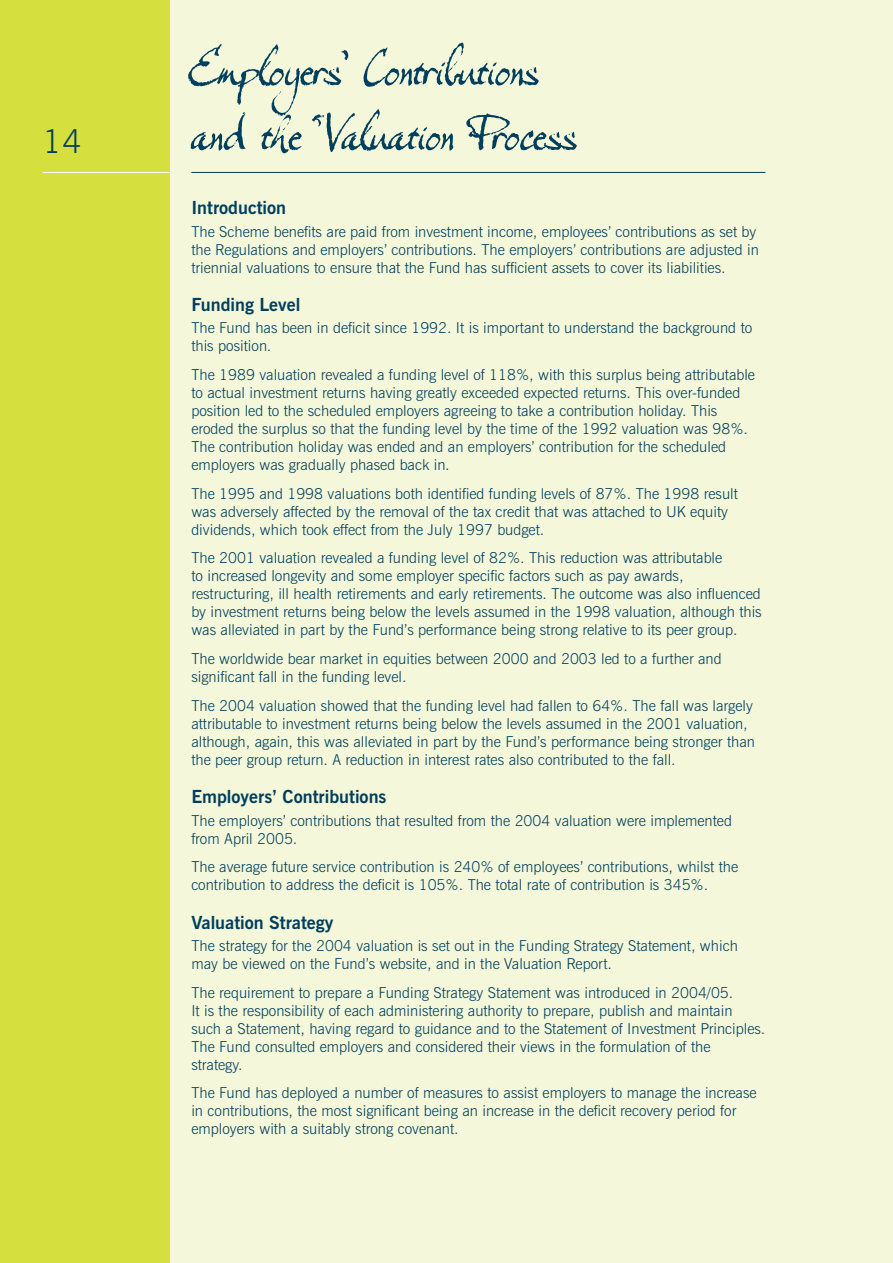
<style>
.page{position:relative;width:893px;height:1263px;background:#fff}
.page>*{position:absolute;margin:0;border:0;box-sizing:border-box;transform-origin:0 0}
.t1{font:54px/64.8px "VS Expectation LT Std";color:#003e5e}
.t2{font:300 33px "News Gothic BT";color:#003e5e}
.t3{font:700 18px "News Gothic BT";color:#003e5e}
.t4{font:300 15px/18px "News Gothic BT";color:#003e5e}
</style>
<div class="page">
<div style="left:170px;top:0;width:723px;height:1263px;background:#f4f7d9"></div>
<div style="left:0;top:0;width:170px;height:1263px;background:#d5df3e"></div>
<hr style="left:191px;top:172px;width:574px;height:1px;background:#003e5e">
<hr style="left:43px;top:172px;width:127px;height:1px;background:#fff">
<h2 class="t2" style="left:43px;top:121px;width:41px">14</h2>
<h1 class="t1" style="left:191px;top:33px;width:387px">Employers’ Contributions and the Valuation Process</h1>
<p class="t3" style="left:191px;top:197px;width:96px">Introduction</p>
<p class="t4" style="left:191px;top:222px;width:569px">The Scheme benefits are paid from investment income, employees’ contributions as set by the Regulations and employers’ contributions. The employers’ contributions are adjusted in triennial valuations to ensure that the Fund has sufficient assets to cover its liabilities.</p>
<p class="t3" style="left:191px;top:294px;width:110px">Funding Level</p>
<p class="t4" style="left:191px;top:319px;width:562px">The Fund has been in deficit since 1992. It is important to understand the background to this position.</p>
<p class="t4" style="left:191px;top:366px;width:565px">The 1989 valuation revealed a funding level of 118%, with this surplus being attributable to actual investment returns having greatly exceeded expected returns. This over-funded position led to the scheduled employers agreeing to take a contribution holiday. This eroded the surplus so that the funding level by the time of the 1992 valuation was 98%.<br>The contribution holiday was ended and an employers’ contribution for the scheduled employers was gradually phased back in.</p>
<p class="t4" style="left:191px;top:484px;width:548px">The 1995 and 1998 valuations both identified funding levels of 87%. The 1998 result was adversely affected by the removal of the tax credit that was attached to UK equity dividends, which took effect from the July 1997 budget.</p>
<p class="t4" style="left:191px;top:549px;width:572px">The 2001 valuation revealed a funding level of 82%. This reduction was attributable<br>to increased longevity and some employer specific factors such as pay awards, restructuring, ill health retirements and early retirements. The outcome was also influenced by investment returns being below the levels assumed in the 1998 valuation, although this was alleviated in part by the Fund’s performance being strong relative to its peer group.</p>
<p class="t4" style="left:191px;top:649px;width:532px">The worldwide bear market in equities between 2000 and 2003 led to a further and significant fall in the funding level.</p>
<p class="t4" style="left:191px;top:696px;width:565px">The 2004 valuation showed that the funding level had fallen to 64%. The fall was largely attributable to investment returns being below the levels assumed in the 2001 valuation, although, again, this was alleviated in part by the Fund’s performance being stronger than the peer group return. A reduction in interest rates also contributed to the fall.</p>
<p class="t3" style="left:191px;top:786px;width:197px">Employers’ Contributions</p>
<p class="t4" style="left:191px;top:811px;width:542px">The employers’ contributions that resulted from the 2004 valuation were implemented from April 2005.</p>
<p class="t4" style="left:191px;top:858px;width:548px">The average future service contribution is 240% of employees’ contributions, whilst the contribution to address the deficit is 105%. The total rate of contribution is 345%.</p>
<p class="t3" style="left:191px;top:911px;width:144px">Valuation Strategy</p>
<p class="t4" style="left:191px;top:936px;width:548px">The strategy for the 2004 valuation is set out in the Funding Strategy Statement, which may be viewed on the Fund’s website, and in the Valuation Report.</p>
<p class="t4" style="left:191px;top:983px;width:576px">The requirement to prepare a Funding Strategy Statement was introduced in 2004/05.<br>It is the responsibility of each administering authority to prepare, publish and maintain such a Statement, having regard to guidance and to the Statement of Investment Principles.<br>The Fund consulted employers and considered their views in the formulation of the strategy.</p>
<p class="t4" style="left:191px;top:1084px;width:567px">The Fund has deployed a number of measures to assist employers to manage the increase in contributions, the most significant being an increase in the deficit recovery period for employers with a suitably strong covenant.</p>
</div>
